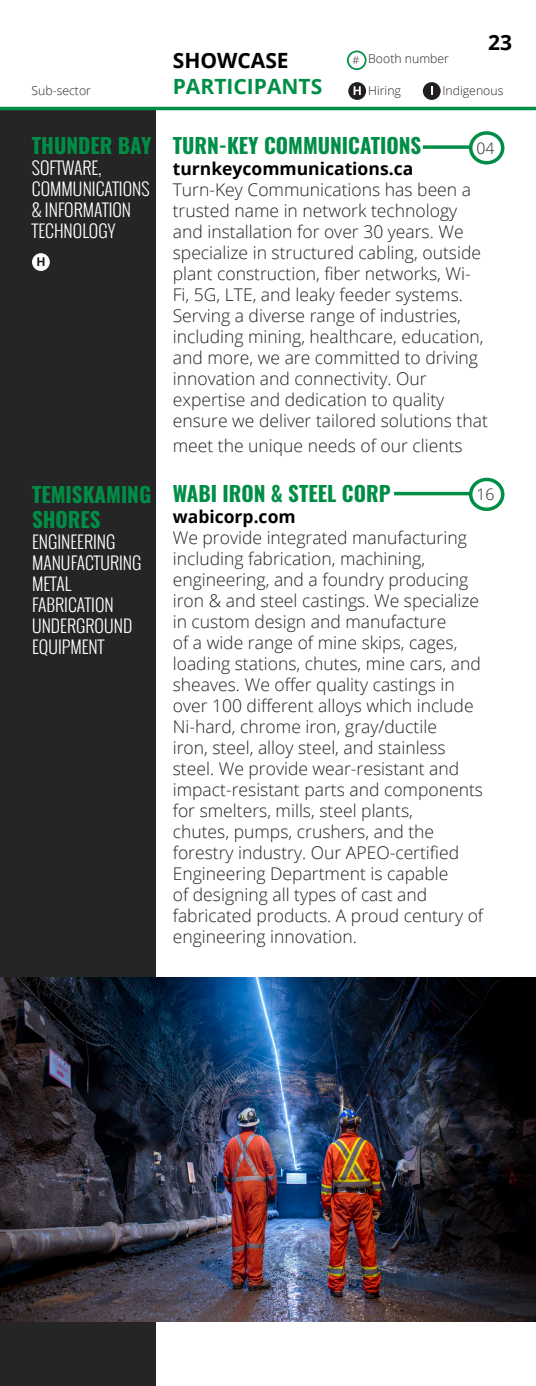
<style>
.page{position:relative;width:536px;height:1386px;background:#fff}
.page>*{position:absolute;margin:0;border:0;box-sizing:border-box;transform-origin:0 0}
.sub-sector{font:700 21px/25.2px "Oswald";color:#008e46}
.t1{font:700 21px "Open Sans";color:#008e46}
.t2{font:700 21px "Open Sans";color:#000}
.t3{font:300 17.5px/21px "Open Sans";color:#231f20}
.sub-sector-2{font:300 17.5px/21px "Oswald";color:#fff}
.t4{font:700 17.5px "Open Sans";color:#000}
.t5{font:300 15.75px "Open Sans";color:#231f20}
.t6{font:300 12.25px "Open Sans";color:#231f20}
.s1{font-size:10.5px}
</style>
<div class="page">
<div style="left:0;top:108px;width:155px;height:1278px;background:#252525"></div>
<hr style="left:0;top:107px;width:536px;height:3px;background:#008e46">
<svg style="left:348px;top:82px;width:18px;height:18px"></svg>
<svg style="left:353px;top:86px;width:7px;height:9px"></svg>
<svg style="left:422px;top:82px;width:18px;height:18px"></svg>
<div style="left:347px;top:51px;width:19px;height:19px;border:2px solid #008e46;border-radius:50%"></div>
<svg style="left:422px;top:145px;width:46px;height:4px"></svg>
<div style="left:468px;top:131px;width:36px;height:34px;border:4px solid #008e46;border-radius:50%"></div>
<hr style="left:394px;top:492px;width:75px;height:3px;background:#008e46">
<div style="left:468px;top:478px;width:36px;height:33px;border:4px solid #008e46;border-radius:50%"></div>
<svg style="left:32px;top:253px;width:18px;height:18px"></svg>
<svg style="left:37px;top:257px;width:7px;height:9px"></svg>
<img style="left:0;top:977px;width:536px;height:345px">
<p class="t2" style="left:173px;top:46px;width:117px">SHOWCASE</p>
<p class="t6" style="left:352px;top:51px;width:98px"><span class="s1">#</span> Booth number</p>
<p class="t2" style="left:488px;top:28px;width:25px">23</p>
<p class="t6" style="left:32px;top:82px;width:61px">Sub-sector</p>
<p class="t1" style="left:173px;top:71px;width:151px">PARTICIPANTS</p>
<p class="t6" style="left:368px;top:82px;width:34px">Hiring</p>
<p class="t6" style="left:442px;top:82px;width:62px">Indigenous</p>
<p class="sub-sector" style="left:32px;top:134px;width:121px">THUNDER BAY</p>
<p class="sub-sector-2" style="left:32px;top:157px;width:119px">SOFTWARE,<br>COMMUNICATIONS &amp; INFORMATION<br>TECHNOLOGY</p>
<p class="sub-sector" style="left:32px;top:483px;width:121px">TEMISKAMING<br>SHORES</p>
<p class="sub-sector-2" style="left:32px;top:531px;width:85px">ENGINEERING</p>
<p class="sub-sector-2" style="left:32px;top:552px;width:111px">MANUFACTURING</p>
<p class="sub-sector-2" style="left:32px;top:573px;width:83px">METAL<br>FABRICATION</p>
<p class="sub-sector-2" style="left:32px;top:615px;width:102px">UNDERGROUND<br>EQUIPMENT</p>
<p class="sub-sector" style="left:173px;top:134px;width:250px">TURN-KEY COMMUNICATIONS</p>
<p class="t4" style="left:173px;top:156px;width:242px">turnkeycommunications.ca</p>
<p class="t3" style="left:173px;top:178px;width:316px">Turn-Key Communications has been a trusted name in network technology and installation for over 30 years. We specialize in structured cabling, outside plant construction, fiber networks, Wi-Fi, 5G, LTE, and leaky feeder systems.<br>Serving a diverse range of industries, including mining, healthcare, education, and more, we are committed to driving innovation and connectivity. Our expertise and dedication to quality ensure we deliver tailored solutions that</p>
<p class="t3" style="left:173px;top:434px;width:291px">meet the unique needs of our clients</p>
<p class="sub-sector" style="left:173px;top:482px;width:219px">WABI IRON &amp; STEEL CORP</p>
<p class="t4" style="left:173px;top:504px;width:124px">wabicorp.com</p>
<p class="t3" style="left:173px;top:527px;width:312px">We provide integrated manufacturing including fabrication, machining, engineering, and a foundry producing iron &amp; and steel castings. We specialize in custom design and manufacture<br>of a wide range of mine skips, cages, loading stations, chutes, mine cars, and sheaves. We offer quality castings in over 100 different alloys which include Ni-hard, chrome iron, gray/ductile<br>iron, steel, alloy steel, and stainless steel. We provide wear-resistant and impact-resistant parts and components for smelters, mills, steel plants,<br>chutes, pumps, crushers, and the forestry industry. Our APEO-certified Engineering Department is capable<br>of designing all types of cast and fabricated products. A proud century of engineering innovation.</p>
<p class="t5" style="left:476px;top:137px;width:19px">04</p>
<p class="t5" style="left:476px;top:484px;width:19px">16</p>
</div>
